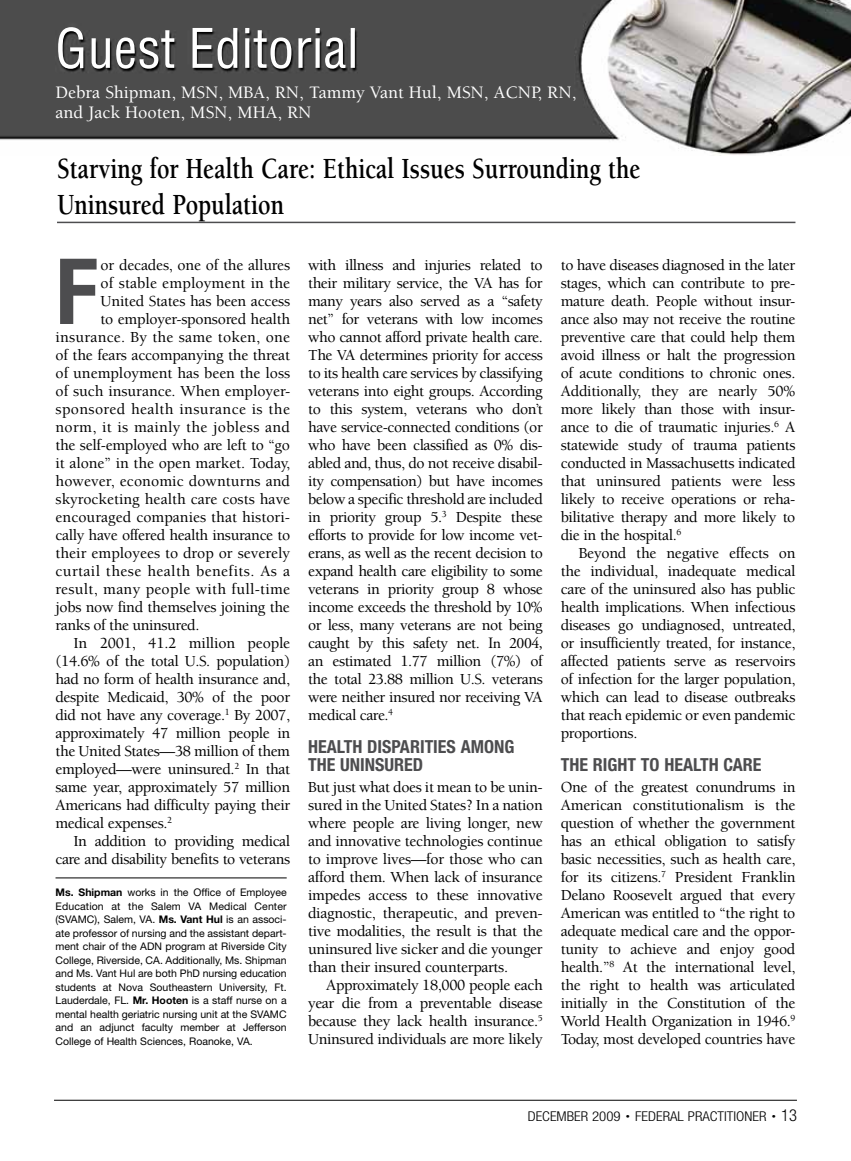
<style>
.page{position:relative;width:851px;height:1161px;background:#fff}
.page>*{position:absolute;margin:0;border:0;box-sizing:border-box;transform-origin:0 0}
.t1{font:700 condensed 91.35px "Helvetica Neue";color:#4d4d4f}
.t2{font:700 30px/36px "Berkeley";color:#000;scale:.8 1}
.t3{font:500 18px/19.5px "Berkeley";color:#fff}
.t4{font:700 condensed 18px/18px "Helvetica Neue";color:#4d4d4f}
.t5{font:500 15.75px/18px "Berkeley";letter-spacing:-.025em;color:#000;text-align:justify}
.t6{font:500 15.75px "Berkeley";color:#000}
.t7{font:500 15.75px "Berkeley";letter-spacing:-.005em;color:#000}
.t8{font:500 15.75px "Berkeley";letter-spacing:.025em;color:#000}
.t9{font:500 15.75px "Berkeley";letter-spacing:.015em;color:#000}
.t10{font:500 15.75px "Berkeley";letter-spacing:.02em;color:#000}
.t11{font:500 15.75px "Berkeley";letter-spacing:.005em;color:#000}
.t12{font:500 15.75px "Berkeley";letter-spacing:.01em;color:#000}
.t13{font:300 condensed 13.5px "Helvetica Neue";color:#000;scale:1.1 1}
.t14{font:10.5px/13.5px "Helvetica Neue";color:#000;text-align:justify}
.s1{font-weight:700}
.s2{font-family:"Adobe Garamond";font-weight:400}
.s3{font-size:7.5px}
.s4{font-size:16.5px}
</style>
<div class="page">
<img style="left:0;top:0;width:850px;height:155px">
<img style="left:58px;top:27px;width:297px;height:42px">
<hr style="left:54px;top:1100px;width:742px;height:1px;background:#000">
<hr style="left:56px;top:878px;width:231px;height:1px;background:#000">
<hr style="left:57px;top:222px;width:738px;height:1px;background:#4d4d4f">
<p class="t3" style="left:56px;top:83px;width:522px">Debra Shipman, MSN, MBA, RN, Tammy Vant Hul, MSN, ACNP, RN, and Jack Hooten, MSN, MHA, RN</p>
<h2 class="t2" style="left:57px;top:151px;width:731px">Starving for Health Care: Ethical Issues Surrounding the<br>Uninsured Population</h2>
<h1 class="t1" style="left:56px;top:236px;width:44px">F</h1>
<p class="t5" style="left:101px;top:256px;width:191px">or decades, one of the allures</p>
<p class="t12" style="left:101px;top:275px;width:191px">of stable employment in the</p>
<p class="t5" style="left:101px;top:292px;width:191px">United States has been access</p>
<p class="t5" style="left:101px;top:310px;width:191px">to employer-sponsored health</p>
<p class="t9" style="left:56px;top:329px;width:236px">insurance. By the same token, one</p>
<p class="t5" style="left:56px;top:346px;width:236px">of the fears accompanying the threat</p>
<p class="t6" style="left:56px;top:365px;width:236px">of unemployment has been the loss</p>
<p class="t7" style="left:56px;top:383px;width:236px">of such insurance. When employer-</p>
<p class="t8" style="left:56px;top:401px;width:236px">sponsored health insurance is the</p>
<p class="t10" style="left:56px;top:419px;width:236px">norm, it is mainly the jobless and</p>
<p class="t5" style="left:56px;top:436px;width:236px">the self-employed who are left to “go</p>
<p class="t7" style="left:56px;top:455px;width:236px">it alone” in the open market. Today,</p>
<p class="t11" style="left:56px;top:473px;width:236px">however, economic downturns and</p>
<p class="t6" style="left:56px;top:491px;width:236px">skyrocketing health care costs have</p>
<p class="t6" style="left:56px;top:509px;width:236px">encouraged companies that histori-</p>
<p class="t5" style="left:56px;top:526px;width:236px">cally have offered health insurance to</p>
<p class="t6" style="left:56px;top:545px;width:236px">their employees to drop or severely</p>
<p class="t8" style="left:56px;top:563px;width:236px">curtail these health benefits. As a</p>
<p class="t9" style="left:56px;top:581px;width:236px">result, many people with full-time</p>
<p class="t5" style="left:56px;top:598px;width:236px">jobs now find themselves joining the</p>
<p class="t5" style="left:56px;top:616px;width:145px">ranks of the uninsured.</p>
<p class="t5" style="left:74px;top:634px;width:218px">In 2001, 41.2 million people</p>
<p class="t5" style="left:56px;top:652px;width:236px">(14.6% of the total U.S. population)</p>
<p class="t5" style="left:56px;top:670px;width:236px">had no form of health insurance and,</p>
<p class="t5" style="left:56px;top:688px;width:236px">despite Medicaid, 30% of the poor</p>
<p class="t5" style="left:56px;top:706px;width:236px">did not have any coverage.<sup>1</sup> By 2007,</p>
<p class="t5" style="left:55px;top:724px;width:236px">approximately 47 million people in</p>
<p class="t5" style="left:55px;top:742px;width:236px">the United States—38 million of them</p>
<p class="t5" style="left:55px;top:760px;width:236px">employed—were uninsured.<sup>2</sup> In that</p>
<p class="t5" style="left:56px;top:778px;width:236px">same year, approximately 57 million</p>
<p class="t5" style="left:56px;top:796px;width:236px">Americans had difficulty paying their</p>
<p class="t5" style="left:56px;top:814px;width:118px">medical expenses.<sup>2</sup></p>
<p class="t5" style="left:74px;top:832px;width:218px">In addition to providing medical</p>
<p class="t5" style="left:55px;top:850px;width:236px">care and disability benefits to veterans</p>
<p class="t14" style="left:56px;top:886px;width:233px"><span class="s1">Ms. Shipman</span> works in the Office of Employee Education at the Salem VA Medical Center (SVAMC), Salem, VA. <span class="s1">Ms. Vant Hul</span> is an associ&shy;ate professor of nursing and the assistant depart&shy;ment chair of the ADN program at Riverside City College, Riverside, CA. Additionally, Ms. Shipman and Ms. Vant Hul are both PhD nursing education students at Nova Southeastern University, Ft.<br>Lauderdale, FL. <span class="s1">Mr. Hooten</span> is a staff nurse on a mental health geriatric nursing unit at the SVAMC and an adjunct faculty member at Jefferson College of Health Sciences, Roanoke, VA.</p>
<p class="t5" style="left:308px;top:256px;width:236px">with illness and injuries related to their military service, the VA has for many years also served as a “safety net” for veterans with low incomes who cannot afford private health care.<br>The VA determines priority for access to its health care services by classifying veterans into eight groups. According to this system, veterans who don’t have service-connected conditions (or who have been classified as 0% dis&shy;abled and, thus, do not receive disabil&shy;ity compensation) but have incomes below a specific threshold are included in priority group 5.<sup>3</sup> Despite these efforts to provide for low income vet&shy;erans, as well as the recent decision to expand health care eligibility to some veterans in priority group 8 whose income exceeds the threshold by 10% or less, many veterans are not being caught by this safety net. <span class="s2">In 2004, </span>an estimated 1.77 million (7%) of the total 23.88 million U.S. veterans were neither insured nor receiving VA medical care.<sup>4</sup></p>
<p class="t4" style="left:308px;top:737px;width:208px">HEALTH DISPARITIES AMONG<br>THE UNINSURED</p>
<p class="t5" style="left:308px;top:778px;width:236px">But just what does it mean to be unin&shy;sured in the United States? In a nation where people are living longer, new and innovative technologies continue to improve lives—for those who can afford them. When lack of insurance impedes access to these innovative diagnostic, therapeutic, and preven&shy;tive modalities, the result is that the uninsured live sicker and die younger than their insured counterparts.</p>
<p class="t5" style="left:308px;top:976px;width:236px;text-indent:18px">Approximately 18,000 people each year die from a preventable disease because they lack health insurance.<sup>5<br></sup>Uninsured individuals are more likely</p>
<p class="t5" style="left:560px;top:256px;width:236px">to have diseases diagnosed in the later stages, which can contribute to pre&shy;mature death. People without insur&shy;ance also may not receive the routine preventive care that could help them avoid illness or halt the progression of acute conditions to chronic ones.<br>Additionally, they are nearly 50% more likely than those with insur&shy;ance to die of traumatic injuries.<sup>6</sup> A statewide study of trauma patients conducted in Massachusetts indicated that uninsured patients were less likely to receive operations or reha&shy;bilitative therapy and more likely to die in the hospital.<sup>6</sup></p>
<p class="t5" style="left:560px;top:544px;width:236px;text-indent:18px">Beyond the negative effects on the individual, inadequate medical care of the uninsured also has public health implications. When infectious diseases go undiagnosed, untreated, or insufficiently treated, for instance, affected patients serve as reservoirs of infection for the larger population, which can lead to disease outbreaks that reach epidemic or even pandemic proportions.</p>
<p class="t4" style="left:560px;top:755px;width:202px">THE RIGHT TO HEALTH CARE</p>
<p class="t5" style="left:560px;top:778px;width:236px">One of the greatest conundrums in American constitutionalism is the question of whether the government has an ethical obligation to satisfy basic necessities, such as health care, for its citizens.<sup>7</sup> President Franklin Delano Roosevelt argued that every American was entitled to “the right to adequate medical care and the oppor&shy;tunity to achieve and enjoy good health.”<sup>8</sup> At the international level, the right to health was articulated initially in the Constitution of the World Health Organization in 1946.<sup>9<br></sup>Today, most developed countries have</p>
<p class="t13" style="left:527px;top:1109px;width:246px">DECEMBER 2009 <span class="s3">•</span> FEDERAL PRACTITIONER <span class="s3">•</span> <span class="s4">13</span></p>
</div>
